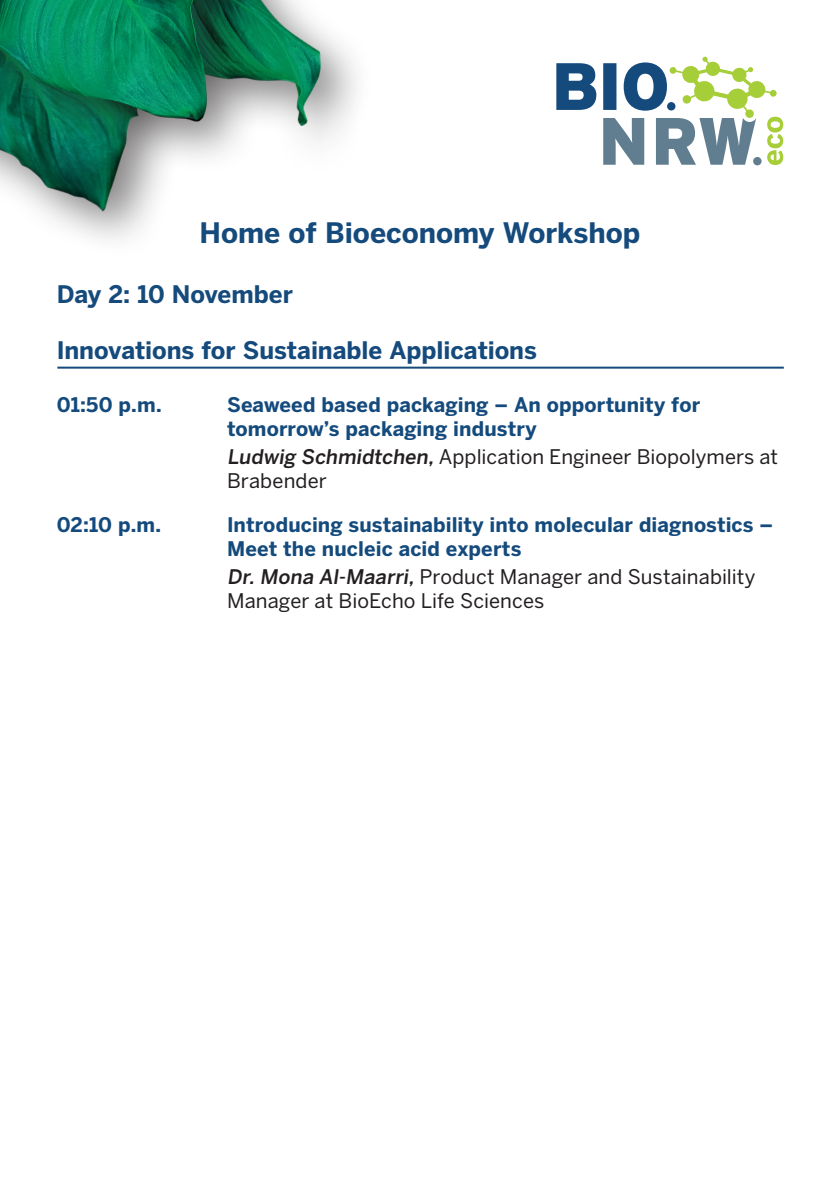
<style>
.page{position:relative;width:840px;height:1191px;background:#fff}
.page>*{position:absolute;margin:0;border:0;box-sizing:border-box;transform-origin:0 0}
.Fließtext{font:700 28px "Benton Sans";color:#144a7c}
.Fließtext-2{font:700 24px "Benton Sans";letter-spacing:-.005em;color:#144a7c}
.Fließtext-3{font:700 20px/24px "Benton Sans";letter-spacing:.005em;color:#144a7c}
.Fließtext-4{font:20px/24px "Benton Sans";letter-spacing:.005em;color:#231f20}
.s1{font-weight:500}
</style>
<div class="page">
<svg style="left:556px;top:57px;width:226px;height:108px"></svg>
<img style="left:0;top:173px;width:163px;height:67px">
<div style="left:80px;top:0;width:293px;height:175px;background:#231f20;opacity:.55"></div>
<img style="left:273px;top:0;width:66px;height:171px">
<div style="left:0;top:0;width:273px;height:173px;background:#231f20;opacity:.55"></div>
<img style="left:0;top:0;width:220px;height:121px">
<hr style="left:57px;top:367px;width:726px;height:2px;background:#144a7c">
<p class="Fließtext" style="left:199px;top:216px;width:442px">Home of Bioeconomy Workshop</p>
<p class="Fließtext-2" style="left:57px;top:280px;width:237px">Day 2: 10 November</p>
<p class="Fließtext-2" style="left:57px;top:336px;width:481px">Innovations for Sustainable Applications</p>
<p class="Fließtext-3" style="left:57px;top:392px;width:106px">01:50 p.m.</p>
<p class="Fließtext-3" style="left:227px;top:392px;width:474px">Seaweed based packaging – An opportunity for tomorrow’s packaging industry</p>
<p class="Fließtext-4" style="left:227px;top:444px;width:552px"><span class="s1">Ludwig Schmidtchen,</span> Application Engineer Biopolymers at<br>Brabender</p>
<p class="Fließtext-3" style="left:57px;top:512px;width:106px">02:10 p.m.</p>
<p class="Fließtext-3" style="left:227px;top:512px;width:547px">Introducing sustainability into molecular diagnostics –<br>Meet the nucleic acid experts</p>
<p class="Fließtext-4" style="left:227px;top:564px;width:529px"><span class="s1">Dr. Mona Al-Maarri,</span> Product Manager and Sustainability<br>Manager at BioEcho Life Sciences</p>
</div>
